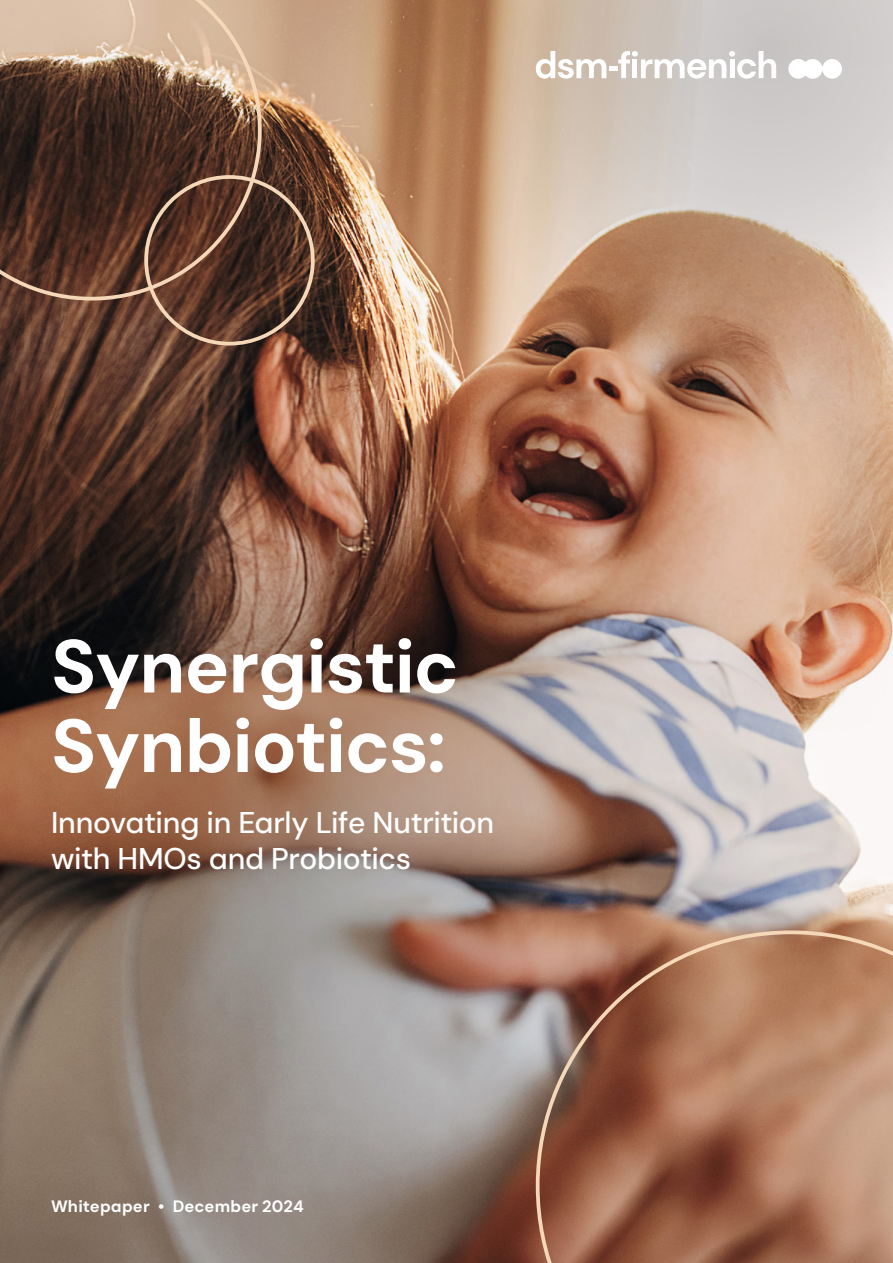
<style>
.page{position:relative;width:893px;height:1263px;background:#fff}
.page>*{position:absolute;margin:0;border:0;box-sizing:border-box;transform-origin:0 0}
.t1{font:700 75px/79.5px "DM Sans";letter-spacing:-.02em;color:#fff}
.t2{font:500 30px/36px "DM Sans";letter-spacing:-.015em;color:#fff}
.t3{font:700 16.5px "DM Sans";letter-spacing:.005em;color:#fff}
</style>
<div class="page">
<img style="left:0;top:0;width:893px;height:1263px">
<svg style="left:408px;top:0;width:485px;height:408px;background:#c5a893"></svg>
<img style="left:0;top:447px;width:680px;height:730px">
<svg style="left:147px;top:1018px;width:340px;height:245px;background:#968c86"></svg>
<svg style="left:536px;top:930px;width:357px;height:333px;background:#a57259"></svg>
<svg style="left:0;top:0;width:262px;height:300px;background:#715545"></svg>
<div style="left:144px;top:175px;width:171px;height:170px;border:4px solid #f5d8b8;border-radius:50%"></div>
<svg style="left:536px;top:51px;width:240px;height:28px"></svg>
<svg style="left:788px;top:59px;width:54px;height:20px"></svg>
<h1 class="t1" style="left:51px;top:626px;width:409px">Synergistic<br>Synbiotics:</h1>
<p class="t2" style="left:51px;top:805px;width:445px">Innovating in Early Life Nutrition with HMOs and Probiotics</p>
<p class="t3" style="left:51px;top:1196px;width:254px">Whitepaper • December 2024</p>
</div>
